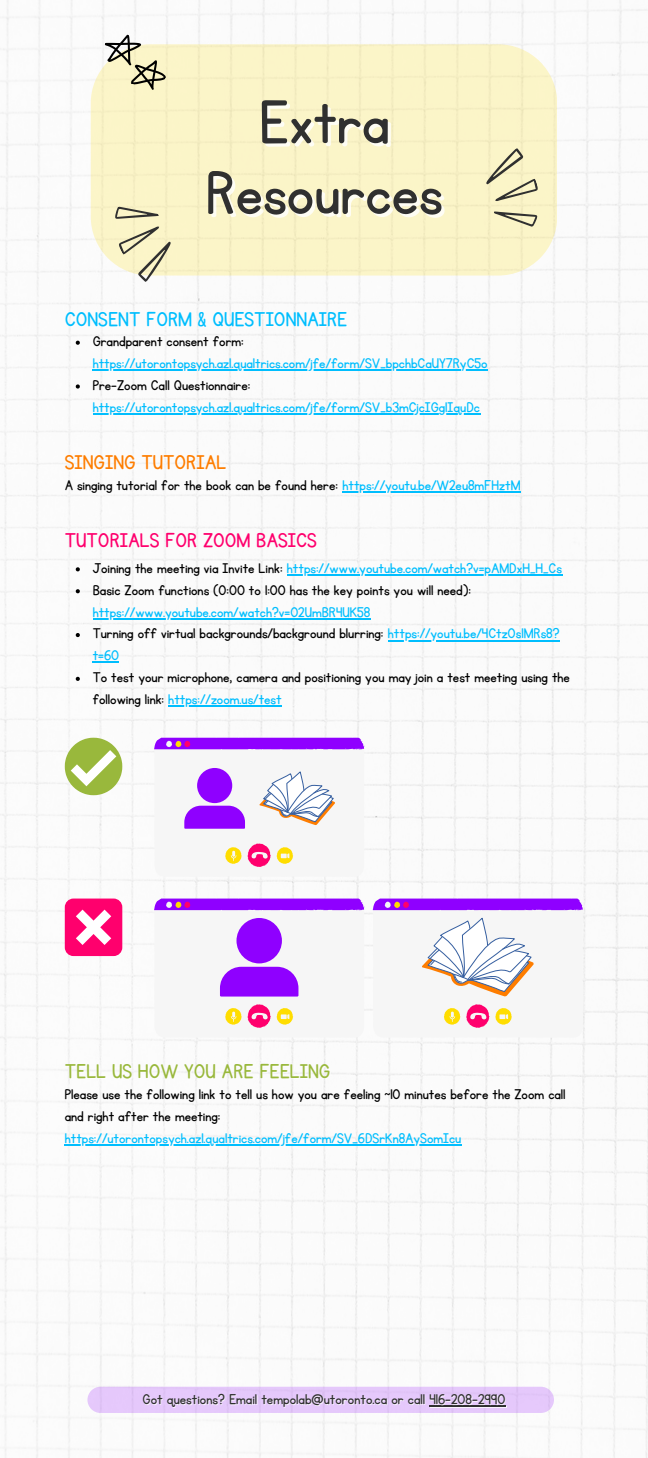
<style>
.page{position:relative;width:648px;height:1458px;background:#fff}
.page>*{position:absolute;margin:0;border:0;box-sizing:border-box;transform-origin:0 0}
.t1{font:69.98px/67.5px "KG Primary Penmanship";color:#303030;text-align:center}
.t2{font:23.18px "KG Primary Penmanship";color:#00befe}
.t3{font:23.18px "KG Primary Penmanship";color:#ff006d}
.t4{font:23.18px "KG Primary Penmanship";color:#99b83c}
.t5{font:23.18px "KG Primary Penmanship";color:#fe7d00}
.t6{font:16.43px/21.8px "KG Primary Penmanship";color:#000}
.t7{font:16.43px/21.8px "KG Primary Penmanship";color:#00befe}
.t8{font:16.43px "KG Primary Penmanship";color:#303030}
.s1{color:rgb(255 255 255/.8)}
.s2{color:#000}
.s3{color:#00befe}
</style>
<div class="page">
<img style="left:0;top:0;width:648px;height:1458px">
<div style="left:91px;top:44px;width:466px;height:232px;background:#fbf5c8"></div>
<svg style="left:102px;top:191px;width:82px;height:94px;background:#eae5c2"></svg>
<svg style="left:475px;top:146px;width:76px;height:92px;background:#e9e3ba"></svg>
<svg style="left:95px;top:28px;width:80px;height:66px"></svg>
<svg style="left:76px;top:341px;width:4px;height:4px"></svg>
<hr style="left:93px;top:369px;width:395px;height:2px;background:#00befe">
<svg style="left:76px;top:384px;width:4px;height:5px"></svg>
<hr style="left:93px;top:413px;width:388px;height:2px;background:#00befe">
<hr style="left:343px;top:491px;width:178px;height:1px;background:#00befe">
<svg style="left:76px;top:567px;width:4px;height:4px"></svg>
<hr style="left:287px;top:574px;width:275px;height:2px;background:#00befe">
<svg style="left:76px;top:589px;width:4px;height:4px"></svg>
<hr style="left:93px;top:618px;width:278px;height:1px;background:#00befe">
<svg style="left:76px;top:633px;width:4px;height:4px"></svg>
<hr style="left:388px;top:640px;width:172px;height:1px;background:#00befe">
<svg style="left:93px;top:662px;width:26px;height:1px"></svg>
<svg style="left:76px;top:677px;width:4px;height:4px"></svg>
<hr style="left:168px;top:706px;width:114px;height:1px;background:#00befe">
<svg style="left:65px;top:738px;width:57px;height:57px"></svg>
<svg style="left:154px;top:738px;width:210px;height:139px"></svg>
<div style="left:65px;top:899px;width:57px;height:57px;background:#ff006d;border-radius:9px"></div>
<svg style="left:76px;top:910px;width:35px;height:35px"></svg>
<svg style="left:154px;top:899px;width:210px;height:139px"></svg>
<svg style="left:373px;top:899px;width:210px;height:139px"></svg>
<hr style="left:65px;top:1144px;width:397px;height:1px;background:#00befe">
<div style="left:87px;top:1387px;width:467px;height:26px;background:#e5c8fb"></div>
<hr style="left:430px;top:1406px;width:76px;height:2px;background:#f9f4fe">
<hr style="left:429px;top:1406px;width:76px;height:1px;background:#303030">
<p class="t1" style="left:205px;top:94px;width:239px"><span class="s1">Extra<br></span>Resources</p>
<p class="t2" style="left:65px;top:308px;width:284px">CONSENT FORM &amp; QUESTIONNAIRE</p>
<p class="t7" style="left:93px;top:331px;width:396px"><span class="s2">Grandparent consent form: </span>https://utorontopsych.az1.qualtrics.com/jfe/form/SV_bpchbCaUY7RyC5o</p>
<p class="t7" style="left:93px;top:375px;width:389px"><span class="s2">Pre-Zoom Call Questionnaire: </span>https://utorontopsych.az1.qualtrics.com/jfe/form/SV_b3mCjcIGglIquDc</p>
<p class="t5" style="left:65px;top:451px;width:163px">SINGING TUTORIAL</p>
<p class="t6" style="left:65px;top:475px;width:457px">A singing tutorial for the book can be found here: <span class="s3">https://youtu.be/W2eu8mFHztM</span></p>
<p class="t3" style="left:65px;top:529px;width:254px">TUTORIALS FOR ZOOM BASICS</p>
<p class="t7" style="left:93px;top:558px;width:471px"><span class="s2">Joining the meeting via Invite Link:</span> https://www.youtube.com/watch?v=pAMDxH_H_Cs</p>
<p class="t6" style="left:93px;top:580px;width:380px">Basic Zoom functions (0:00 to 1:00 has the key points you will need): <span class="s3">https://www.youtube.com/watch?v=02UmBR4UK58</span></p>
<p class="t6" style="left:93px;top:623px;width:468px">Turning off virtual backgrounds/background blurring: <span class="s3">https://youtu.be/4CtzOslMRs8? t=60</span></p>
<p class="t6" style="left:93px;top:667px;width:479px">To test your microphone, camera and positioning you may join a test meeting using the following link: <span class="s3">https://zoom.us/test</span></p>
<p class="t4" style="left:65px;top:1060px;width:267px">TELL US HOW YOU ARE FEELING</p>
<p class="t6" style="left:65px;top:1084px;width:502px">Please use the following link to tell us how you are feeling ~10 minutes before the Zoom call and right after the meeting: <span class="s3">https://utorontopsych.az1.qualtrics.com/jfe/form/SV_6DSrKn8AySomIcu</span></p>
<p class="t8" style="left:143px;top:1391px;width:364px">Got questions? Email tempolab@utoronto.ca or call 416-208-2990</p>
</div>
